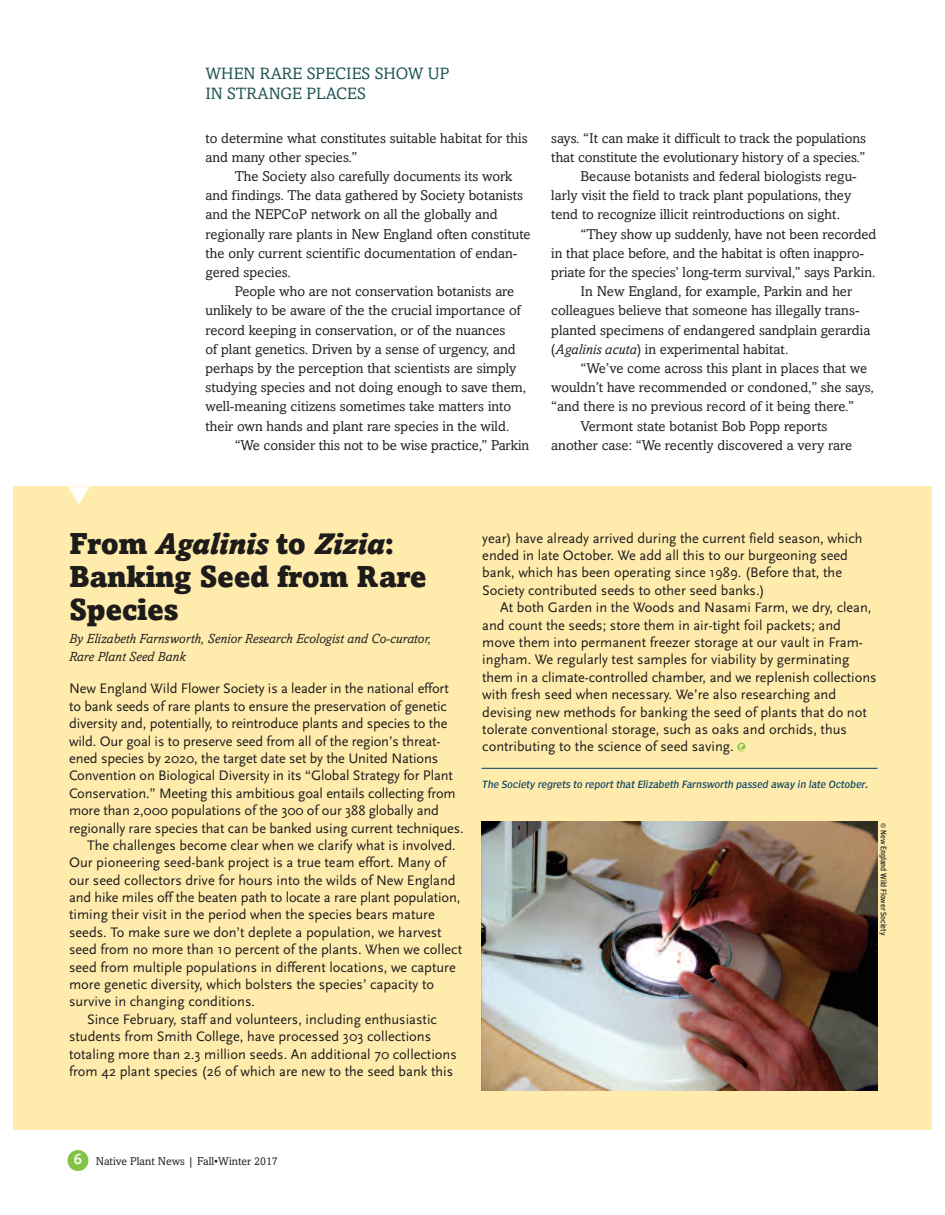
<style>
.page{position:relative;width:945px;height:1215px;background:#fff}
.page>*{position:absolute;margin:0;border:0;box-sizing:border-box;transform-origin:0 0}
.t1{font:900 30px/33px "Amasis MT Std";letter-spacing:-.015em;color:#1e1b1b}
.t2{font:16.5px/19.8px "Amasis MT Std";color:#1b5351}
.t3{font:14.4px/17.4px "Scala Sans OT";color:#1e1b1b}
.t4{font:14.25px/19.2px "Amasis MT Std";color:#231f20}
.t5{font:italic 13.5px/18px "Amasis MT Std";color:#231f20}
.t6{font:11.4px "Amasis MT Std";color:#231f20}
.t7{font:italic condensed 9.75px "Poynter Agate One";color:#003f61}
.t8{font:7.5px "Poynter Agate One Comp";color:#231f20}
.s1{font-style:italic}
.s2{font-family:"Scala Sans OT";font-weight:700;font-size:15px;color:#fff}
</style>
<div class="page">
<div style="left:68px;top:1150px;width:20px;height:21px;background:#83c447;border-radius:50%"></div>
<div style="left:13px;top:486px;width:919px;height:644px;background:#ffecad"></div>
<svg style="left:738px;top:743px;width:8px;height:8px"></svg>
<svg style="left:68px;top:486px;width:22px;height:19px"></svg>
<img style="left:482px;top:821px;width:396px;height:269px">
<hr style="left:482px;top:768px;width:396px;height:1px;background:#003f61">
<p class="t2" style="left:206px;top:66px;width:246px">WHEN RARE SPECIES SHOW UP<br>IN STRANGE PLACES</p>
<p class="t4" style="left:206px;top:130px;width:324px">to determine what constitutes suitable habitat for this and many other species.”</p>
<p class="t4" style="left:206px;top:168px;width:327px;text-indent:29px">The Society also carefully documents its work and findings. The data gathered by Society botanists and the NEPCoP network on all the globally and regionally rare plants in New England often constitute the only current scientific documentation of endan&shy;gered species.</p>
<p class="t4" style="left:206px;top:283px;width:322px;text-indent:29px">People who are not conservation botanists are unlikely to be aware of the the crucial importance of record keeping in conservation, or of the nuances<br>of plant genetics. Driven by a sense of urgency, and perhaps by the perception that scientists are simply studying species and not doing enough to save them, well-meaning citizens sometimes take matters into their own hands and plant rare species in the wild.</p>
<p class="t4" style="left:235px;top:437px;width:296px">“We consider this not to be wise practice,” Parkin</p>
<p class="t4" style="left:551px;top:130px;width:316px">says. “It can make it difficult to track the populations</p>
<p class="t4" style="left:551px;top:149px;width:316px">that constitute the evolutionary history of a species.”</p>
<p class="t4" style="left:581px;top:168px;width:278px">Because botanists and federal biologists regu-</p>
<p class="t4" style="left:551px;top:187px;width:302px">larly visit the field to track plant populations, they</p>
<p class="t4" style="left:551px;top:206px;width:290px">tend to recognize illicit reintroductions on sight.</p>
<p class="t4" style="left:581px;top:226px;width:298px">“They show up suddenly, have not been recorded</p>
<p class="t4" style="left:551px;top:245px;width:314px">in that place before, and the habitat is often inappro-</p>
<p class="t4" style="left:551px;top:264px;width:326px">priate for the species’ long-term survival,” says Parkin.</p>
<p class="t4" style="left:581px;top:283px;width:273px">In New England, for example, Parkin and her</p>
<p class="t4" style="left:551px;top:302px;width:310px">colleagues believe that someone has illegally trans-</p>
<p class="t4" style="left:551px;top:322px;width:321px">planted specimens of endangered sandplain gerardia</p>
<p class="t4" style="left:551px;top:341px;width:239px">(<span class="s1">Agalinis acuta</span>) in experimental habitat.</p>
<p class="t4" style="left:581px;top:360px;width:288px">“We’ve come across this plant in places that we</p>
<p class="t4" style="left:551px;top:379px;width:324px">wouldn’t have recommended or condoned,” she says,</p>
<p class="t4" style="left:551px;top:398px;width:304px">“and there is no previous record of it being there.”</p>
<p class="t4" style="left:581px;top:418px;width:248px">Vermont state botanist Bob Popp reports</p>
<p class="t4" style="left:551px;top:437px;width:302px">another case: “We recently discovered a very rare</p>
<h1 class="t1" style="left:69px;top:530px;width:359px">From <span class="s1">Agalinis</span> to <span class="s1">Zizia</span>:<br>Banking Seed from Rare<br>Species</h1>
<p class="t5" style="left:69px;top:631px;width:363px">By Elizabeth Farnsworth, Senior Research Ecologist and Co-curator,<br>Rare Plant Seed Bank</p>
<p class="t3" style="left:69px;top:680px;width:381px">new england wild flower society is a leader in the national effort</p>
<p class="t3" style="left:69px;top:698px;width:379px">to bank seeds of rare plants to ensure the preservation of genetic</p>
<p class="t3" style="left:69px;top:715px;width:380px">diversity and, potentially, to reintroduce plants and species to the</p>
<p class="t3" style="left:69px;top:733px;width:373px">wild. our goal is to preserve seed from all of the region’s threat-</p>
<p class="t3" style="left:69px;top:750px;width:371px">ened species by 2020, the target date set by the united nations</p>
<p class="t3" style="left:69px;top:767px;width:385px">Convention on biological diversity in its “Global strategy for plant</p>
<p class="t3" style="left:69px;top:785px;width:388px">Conservation.” meeting this ambitious goal entails collecting from</p>
<p class="t3" style="left:69px;top:802px;width:371px">more than 2,000 populations of the 300 of our 388 globally and</p>
<p class="t3" style="left:69px;top:820px;width:396px">regionally rare species that can be banked using current techniques.</p>
<p class="t3" style="left:87px;top:837px;width:370px">the challenges become clear when we clarify what is involved.</p>
<p class="t3" style="left:69px;top:854px;width:380px">our pioneering seed-bank project is a true team effort. many of</p>
<p class="t3" style="left:69px;top:872px;width:388px">our seed collectors drive for hours into the wilds of new england</p>
<p class="t3" style="left:69px;top:889px;width:393px">and hike miles off the beaten path to locate a rare plant population,</p>
<p class="t3" style="left:69px;top:907px;width:367px">timing their visit in the period when the species bears mature</p>
<p class="t3" style="left:69px;top:924px;width:374px">seeds. to make sure we don’t deplete a population, we harvest</p>
<p class="t3" style="left:69px;top:941px;width:395px">seed from no more than 10 percent of the plants. when we collect</p>
<p class="t3" style="left:69px;top:959px;width:388px">seed from multiple populations in different locations, we capture</p>
<p class="t3" style="left:69px;top:976px;width:367px">more genetic diversity, which bolsters the species’ capacity to</p>
<p class="t3" style="left:69px;top:994px;width:188px">survive in changing conditions.</p>
<p class="t3" style="left:87px;top:1011px;width:351px">since february, staff and volunteers, including enthusiastic</p>
<p class="t3" style="left:69px;top:1028px;width:364px">students from smith College, have processed 303 collections</p>
<p class="t3" style="left:69px;top:1046px;width:389px">totaling more than 2.3 million seeds. an additional 70 collections</p>
<p class="t3" style="left:69px;top:1063px;width:386px">from 42 plant species (26 of which are new to the seed bank this</p>
<p class="t3" style="left:482px;top:530px;width:382px">year) have already arrived during the current field season, which ended in late october. we add all this to our burgeoning seed bank, which has been operating since 1989. (before that, the society contributed seeds to other seed banks.)</p>
<p class="t3" style="left:482px;top:599px;width:396px;text-indent:18px">at both Garden in the woods and nasami farm, we dry, clean, and count the seeds; store them in air-tight foil packets; and move them into permanent freezer storage at our vault in fram&shy;ingham. we regularly test samples for viability by germinating them in a climate-controlled chamber, and we replenish collections with fresh seed when necessary. we’re also researching and devising new methods for banking the seed of plants that do not tolerate conventional storage, such as oaks and orchids, thus contributing to the science of seed saving.</p>
<p class="t7" style="left:482px;top:779px;width:388px">The Society regrets to report that Elizabeth Farnsworth passed away in late October.</p>
<p class="t8" style="left:888px;top:823px;width:114px;rotate:90deg">© New England Wild Flower Society</p>
<p class="t6" style="left:74px;top:1157px;width:205px"><span class="s2">6</span> Native Plant News | Fall•Winter 2017</p>
</div>
